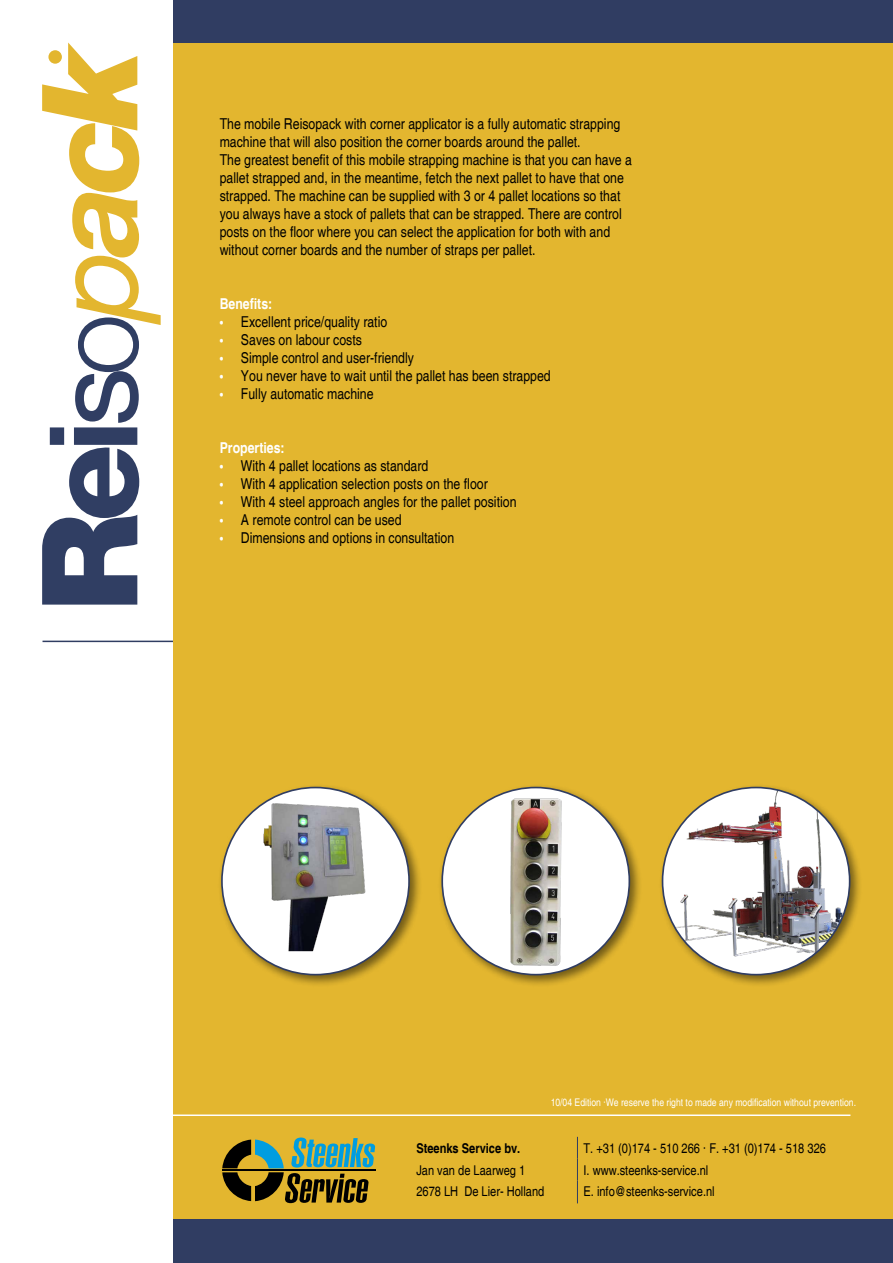
<style>
.page{position:relative;width:893px;height:1263px;background:#fff}
.page>*{position:absolute;margin:0;border:0;box-sizing:border-box;transform-origin:0 0}
.t1{font:condensed 15px/18px "Helvetica";color:#000}
.t2{font:700 condensed 15px "Helvetica";color:#fff}
.t3{font:condensed 13.5px "Helvetica";color:#000}
.t4{font:700 condensed 13.5px "Helvetica";color:#000}
.t5{font:condensed 10.5px "Helvetica";color:#fff}
.s1{font-size:12px;color:#fff}
</style>
<div class="page">
<div style="left:171px;top:0;width:722px;height:1263px;background:#e3b62f"></div>
<div style="left:0;top:1220px;width:893px;height:43px;background:#303d62"></div>
<div style="left:0;top:0;width:893px;height:43px;background:#303d62"></div>
<div style="left:0;top:0;width:173px;height:1263px;background:#fff"></div>
<svg style="left:42px;top:43px;width:119px;height:562px"></svg>
<hr style="left:43px;top:641px;width:130px;height:1px;background:#303d62">
<hr style="left:43px;top:1114px;width:807px;height:2px;background:#fff">
<hr style="left:222px;top:1170px;width:154px;height:1px;background:#000">
<svg style="left:222px;top:1137px;width:153px;height:66px"></svg>
<div style="left:217px;top:783px;width:205px;height:205px;background:#000;opacity:.5"></div>
<div style="left:222px;top:787px;width:187px;height:188px;background:#fff;border-radius:50%"></div>
<img style="left:264px;top:787px;width:111px;height:164px">
<div style="left:437px;top:783px;width:206px;height:205px;background:#000;opacity:.5"></div>
<img style="left:442px;top:794px;width:187px;height:175px">
<div style="left:658px;top:783px;width:205px;height:205px;background:#000;opacity:.5"></div>
<img style="left:662px;top:787px;width:188px;height:188px;border-radius:94px">
<svg style="left:577px;top:1137px;width:1px;height:66px"></svg>
<p class="t1" style="left:220px;top:115px;width:414px">The mobile Reisopack with corner applicator is a fully automatic strapping machine that will also position the corner boards around the pallet.<br>The greatest benefit of this mobile strapping machine is that you can have a pallet strapped and, in the meantime, fetch the next pallet to have that one strapped. The machine can be supplied with 3 or 4 pallet locations so that you always have a stock of pallets that can be strapped. There are control posts on the floor where you can select the application for both with and without corner boards and the number of straps per pallet.</p>
<p class="t2" style="left:220px;top:295px;width:54px">Benefits:</p>
<p class="t1" style="left:220px;top:313px;width:169px"><span class="s1">•</span> Excellent price/quality ratio</p>
<p class="t1" style="left:220px;top:331px;width:144px"><span class="s1">•</span> Saves on labour costs</p>
<p class="t1" style="left:220px;top:349px;width:196px"><span class="s1">•</span> Simple control and user-friendly</p>
<p class="t1" style="left:220px;top:367px;width:333px"><span class="s1">•</span> You never have to wait until the pallet has been strapped</p>
<p class="t1" style="left:220px;top:385px;width:155px"><span class="s1">•</span> Fully automatic machine</p>
<p class="t2" style="left:220px;top:439px;width:66px">Properties:</p>
<p class="t1" style="left:220px;top:457px;width:210px"><span class="s1">•</span> With 4 pallet locations as standard</p>
<p class="t1" style="left:220px;top:475px;width:270px"><span class="s1">•</span> With 4 application selection posts on the floor</p>
<p class="t1" style="left:220px;top:493px;width:298px"><span class="s1">•</span> With 4 steel approach angles for the pallet position</p>
<p class="t1" style="left:220px;top:511px;width:183px"><span class="s1">•</span> A remote control can be used</p>
<p class="t1" style="left:220px;top:529px;width:236px"><span class="s1">•</span> Dimensions and options in consultation</p>
<p class="t5" style="left:551px;top:1096px;width:307px">10/04 Edition ·We reserve the right to made any modification without prevention.</p>
<p class="t4" style="left:416px;top:1140px;width:106px">Steenks Service bv.</p>
<p class="t3" style="left:583px;top:1140px;width:244px">T. +31 (0)174 - 510 266 · F. +31 (0)174 - 518 326</p>
<p class="t3" style="left:416px;top:1162px;width:110px">Jan van de Laarweg 1</p>
<p class="t3" style="left:583px;top:1162px;width:126px">I. www.steenks-service.nl</p>
<p class="t3" style="left:416px;top:1184px;width:129px">2678 LH De Lier- Holland</p>
<p class="t3" style="left:583px;top:1184px;width:133px">E. info@steenks-service.nl</p>
</div>
